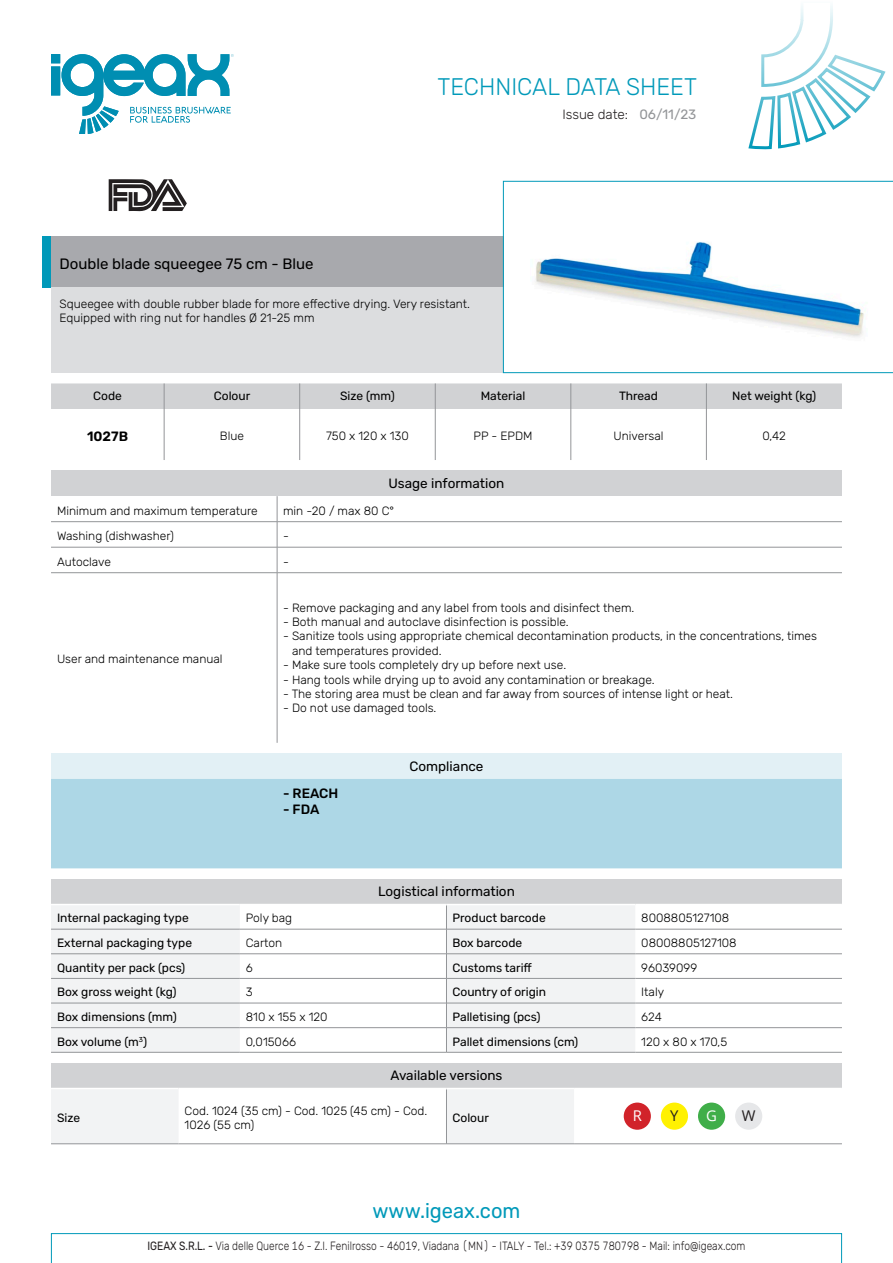
<style>
.page{position:relative;width:893px;height:1263px;background:#fff}
.page>*{position:absolute;margin:0;border:0;box-sizing:border-box;transform-origin:0 0}
.t1{font:300 24px "Rubik";color:#0099b9}
.t2{font:20.85px "Rubik";color:#0099b9;scale:.96 1}
.t3{font:15px "Rubik";color:#000}
.t4{font:14.85px "Open Sans";color:#fff}
.t5{font:14.85px "Open Sans";color:#231f20}
.t6{font:13.5px "Rubik";color:#000}
.t7{font:300 13.5px "Rubik";color:#231f20}
.t8{font:500 13.5px "Rubik";color:#000}
.t9{font:13.5px "Rubik";color:#939598}
.t10{font:600 13.5px "Rubik";color:#000}
.t11{font:300 12px/14.4px "Rubik";color:#000}
.t12{font:12px "Rubik";color:#000}
.t13{font:300 12px "Rubik";color:#231f20;scale:.85 1}
.s1{font-weight:400}
</style>
<div class="page">
<svg style="left:51px;top:1233px;width:791px;height:30px"></svg>
<svg style="left:51px;top:54px;width:183px;height:79px"></svg>
<svg style="left:748px;top:6px;width:138px;height:144px"></svg>
<div style="left:51px;top:1063px;width:791px;height:25px;background:#d1d2d4"></div>
<svg style="left:51px;top:1090px;width:523px;height:53px"></svg>
<hr style="left:51px;top:1143px;width:128px;height:1px;background:#939598">
<hr style="left:179px;top:1143px;width:267px;height:1px;background:#939598">
<hr style="left:446px;top:1143px;width:128px;height:1px;background:#939598">
<hr style="left:574px;top:1143px;width:268px;height:1px;background:#939598">
<hr style="left:446px;top:1089px;width:1px;height:55px;background:#939598">
<img style="left:623px;top:1105px;width:28px;height:25px">
<div style="left:624px;top:1102px;width:27px;height:28px;background:#d1232a;border-radius:50%"></div>
<img style="left:660px;top:1105px;width:28px;height:25px">
<div style="left:661px;top:1102px;width:27px;height:28px;background:#fff101;border-radius:50%"></div>
<img style="left:698px;top:1105px;width:27px;height:25px">
<div style="left:698px;top:1102px;width:27px;height:28px;background:#40ae49;border-radius:50%"></div>
<div style="left:735px;top:1102px;width:27px;height:28px;background:#e6e7e9;border-radius:50%"></div>
<div style="left:51px;top:237px;width:452px;height:51px;background:#a8a9ad"></div>
<div style="left:43px;top:237px;width:8px;height:51px;background:#0099b9"></div>
<div style="left:51px;top:288px;width:452px;height:85px;background:#dcdddf"></div>
<div style="left:51px;top:471px;width:791px;height:25px;background:#d1d2d4"></div>
<svg style="left:277px;top:496px;width:1px;height:76px"></svg>
<hr style="left:277px;top:573px;width:1px;height:170px;background:#939598">
<hr style="left:51px;top:521px;width:226px;height:1px;background:#939598">
<hr style="left:277px;top:521px;width:565px;height:1px;background:#939598">
<hr style="left:51px;top:547px;width:226px;height:1px;background:#939598">
<hr style="left:277px;top:547px;width:565px;height:1px;background:#939598">
<hr style="left:51px;top:572px;width:226px;height:1px;background:#939598">
<hr style="left:277px;top:572px;width:565px;height:1px;background:#939598">
<div style="left:51px;top:753px;width:791px;height:26px;background:#e2f0f5"></div>
<div style="left:51px;top:779px;width:791px;height:89px;background:#add7e6"></div>
<div style="left:51px;top:879px;width:791px;height:25px;background:#d1d2d4"></div>
<svg style="left:51px;top:906px;width:584px;height:146px;fill:#f2f3f4"></svg>
<svg style="left:446px;top:905px;width:1px;height:147px"></svg>
<hr style="left:446px;top:929px;width:189px;height:1px;background:#939598">
<hr style="left:635px;top:929px;width:207px;height:1px;background:#939598">
<hr style="left:51px;top:953px;width:189px;height:1px;background:#939598">
<hr style="left:240px;top:953px;width:206px;height:1px;background:#939598">
<hr style="left:446px;top:953px;width:189px;height:1px;background:#939598">
<hr style="left:635px;top:953px;width:207px;height:1px;background:#939598">
<hr style="left:51px;top:978px;width:189px;height:1px;background:#939598">
<hr style="left:240px;top:978px;width:206px;height:1px;background:#939598">
<hr style="left:446px;top:978px;width:189px;height:1px;background:#939598">
<hr style="left:635px;top:978px;width:207px;height:1px;background:#939598">
<hr style="left:51px;top:1003px;width:189px;height:1px;background:#939598">
<hr style="left:240px;top:1003px;width:206px;height:1px;background:#939598">
<hr style="left:446px;top:1003px;width:189px;height:1px;background:#939598">
<hr style="left:635px;top:1003px;width:207px;height:1px;background:#939598">
<hr style="left:51px;top:1027px;width:189px;height:1px;background:#939598">
<hr style="left:240px;top:1027px;width:206px;height:1px;background:#939598">
<hr style="left:446px;top:1027px;width:189px;height:1px;background:#939598">
<hr style="left:635px;top:1027px;width:207px;height:1px;background:#939598">
<hr style="left:446px;top:1052px;width:189px;height:1px;background:#939598">
<hr style="left:635px;top:1052px;width:207px;height:1px;background:#939598">
<hr style="left:240px;top:929px;width:206px;height:1px;background:#939598">
<hr style="left:51px;top:1052px;width:189px;height:1px;background:#939598">
<hr style="left:240px;top:1052px;width:206px;height:1px;background:#939598">
<hr style="left:51px;top:929px;width:189px;height:1px;background:#939598">
<svg style="left:503px;top:181px;width:390px;height:192px"></svg>
<svg style="left:109px;top:179px;width:78px;height:32px"></svg>
<div style="left:51px;top:383px;width:791px;height:26px;background:#d1d2d4"></div>
<hr style="left:164px;top:409px;width:1px;height:51px;background:#939598">
<hr style="left:299px;top:409px;width:1px;height:51px;background:#939598">
<hr style="left:435px;top:409px;width:1px;height:51px;background:#939598">
<hr style="left:571px;top:409px;width:1px;height:51px;background:#939598">
<hr style="left:706px;top:409px;width:1px;height:51px;background:#939598">
<p class="t1" style="left:437px;top:73px;width:261px">TECHNICAL DATA SHEET</p>
<p class="t7" style="left:562px;top:107px;width:67px">Issue date:</p>
<p class="t9" style="left:639px;top:107px;width:59px">06/11/23</p>
<p class="t3" style="left:60px;top:256px;width:255px">Double blade squeegee 75 cm - Blue</p>
<p class="t11" style="left:60px;top:296px;width:412px">Squeegee with double rubber blade for more effective drying. Very resistant.<br>Equipped with ring nut for handles Ø 21-25 mm</p>
<p class="t12" style="left:93px;top:390px;width:30px">Code</p>
<p class="t12" style="left:214px;top:390px;width:38px">Colour</p>
<p class="t12" style="left:340px;top:390px;width:56px">Size (mm)</p>
<p class="t12" style="left:481px;top:390px;width:46px">Material</p>
<p class="t12" style="left:619px;top:390px;width:40px">Thread</p>
<p class="t12" style="left:732px;top:390px;width:86px">Net weight (kg)</p>
<p class="t10" style="left:87px;top:429px;width:42px">1027B</p>
<p class="t11" style="left:220px;top:429px;width:26px">Blue</p>
<p class="t11" style="left:326px;top:429px;width:84px">750 x 120 x 130</p>
<p class="t11" style="left:474px;top:429px;width:60px">PP - EPDM</p>
<p class="t11" style="left:614px;top:429px;width:52px">Universal</p>
<p class="t11" style="left:762px;top:429px;width:25px">0,42</p>
<p class="t6" style="left:388px;top:476px;width:117px">Usage information</p>
<p class="t11" style="left:57px;top:503px;width:202px">Minimum and maximum temperature</p>
<p class="t11" style="left:283px;top:503px;width:113px">min -20 / max 80 C°</p>
<p class="t11" style="left:57px;top:529px;width:119px">Washing (dishwasher)</p>
<p class="t11" style="left:283px;top:529px;width:7px">-</p>
<p class="t11" style="left:57px;top:554px;width:55px">Autoclave</p>
<p class="t11" style="left:283px;top:554px;width:7px">-</p>
<p class="t11" style="left:57px;top:652px;width:167px">User and maintenance manual</p>
<p class="t11" style="left:283px;top:600px;width:353px">- Remove packaging and any label from tools and disinfect them.</p>
<p class="t11" style="left:283px;top:615px;width:287px">- Both manual and autoclave disinfection is possible.</p>
<p class="t11" style="left:292px;top:629px;width:526px;text-indent:-9px">- Sanitize tools using appropriate chemical decontamination products, in the concentrations, times and temperatures provided.</p>
<p class="t11" style="left:283px;top:658px;width:285px">- Make sure tools completely dry up before next use.</p>
<p class="t11" style="left:283px;top:672px;width:373px">- Hang tools while drying up to avoid any contamination or breakage.</p>
<p class="t11" style="left:283px;top:687px;width:451px">- The storing area must be clean and far away from sources of intense light or heat.</p>
<p class="t11" style="left:283px;top:701px;width:155px">- Do not use damaged tools.</p>
<p class="t8" style="left:283px;top:785px;width:57px">- REACH</p>
<p class="t8" style="left:283px;top:801px;width:38px">- FDA</p>
<p class="t6" style="left:409px;top:759px;width:76px">Compliance</p>
<p class="t6" style="left:378px;top:884px;width:138px">Logistical information</p>
<p class="t12" style="left:57px;top:911px;width:133px">Internal packaging type</p>
<p class="t11" style="left:246px;top:911px;width:48px">Poly bag</p>
<p class="t12" style="left:452px;top:911px;width:95px">Product barcode</p>
<p class="t11" style="left:641px;top:911px;width:89px">8008805127108</p>
<p class="t12" style="left:57px;top:936px;width:137px">External packaging type</p>
<p class="t11" style="left:246px;top:936px;width:38px">Carton</p>
<p class="t12" style="left:452px;top:936px;width:71px">Box barcode</p>
<p class="t11" style="left:641px;top:936px;width:97px">08008805127108</p>
<p class="t12" style="left:57px;top:961px;width:130px">Quantity per pack (pcs)</p>
<p class="t11" style="left:246px;top:961px;width:8px">6</p>
<p class="t12" style="left:452px;top:961px;width:81px">Customs tariff</p>
<p class="t11" style="left:641px;top:961px;width:57px">96039099</p>
<p class="t12" style="left:57px;top:985px;width:121px">Box gross weight (kg)</p>
<p class="t11" style="left:246px;top:985px;width:8px">3</p>
<p class="t12" style="left:452px;top:985px;width:95px">Country of origin</p>
<p class="t11" style="left:641px;top:985px;width:24px">Italy</p>
<p class="t12" style="left:57px;top:1010px;width:121px">Box dimensions (mm)</p>
<p class="t11" style="left:246px;top:1010px;width:83px">810 x 155 x 120</p>
<p class="t12" style="left:452px;top:1010px;width:90px">Palletising (pcs)</p>
<p class="t11" style="left:641px;top:1010px;width:22px">624</p>
<p class="t12" style="left:57px;top:1035px;width:92px">Box volume (m<sup>3</sup>)</p>
<p class="t11" style="left:246px;top:1034px;width:52px">0,015066</p>
<p class="t12" style="left:452px;top:1035px;width:127px">Pallet dimensions (cm)</p>
<p class="t11" style="left:641px;top:1034px;width:88px">120 x 80 x 170,5</p>
<p class="t6" style="left:390px;top:1068px;width:114px">Available versions</p>
<p class="t12" style="left:57px;top:1111px;width:25px">Size</p>
<p class="t11" style="left:185px;top:1103px;width:244px">Cod. 1024 (35 cm) - Cod. 1025 (45 cm) - Cod.<br>1026 (55 cm)</p>
<p class="t12" style="left:452px;top:1111px;width:38px">Colour</p>
<p class="t4" style="left:633px;top:1105px;width:11px">R</p>
<p class="t5" style="left:670px;top:1105px;width:10px">Y</p>
<p class="t4" style="left:706px;top:1105px;width:12px">G</p>
<p class="t5" style="left:742px;top:1105px;width:15px">W</p>
<h2 class="t2" style="left:373px;top:1199px;width:156px">www.igeax.com</h2>
<p class="t13" style="left:147px;top:1239px;width:705px"><span class="s1">IGEAX S.R.L. -</span> Via delle Querce 16 - Z.I. Fenilrosso - 46019, Viadana (MN) - ITALY - Tel.: +39 0375 780798 - Mail: info@igeax.com</p>
</div>
